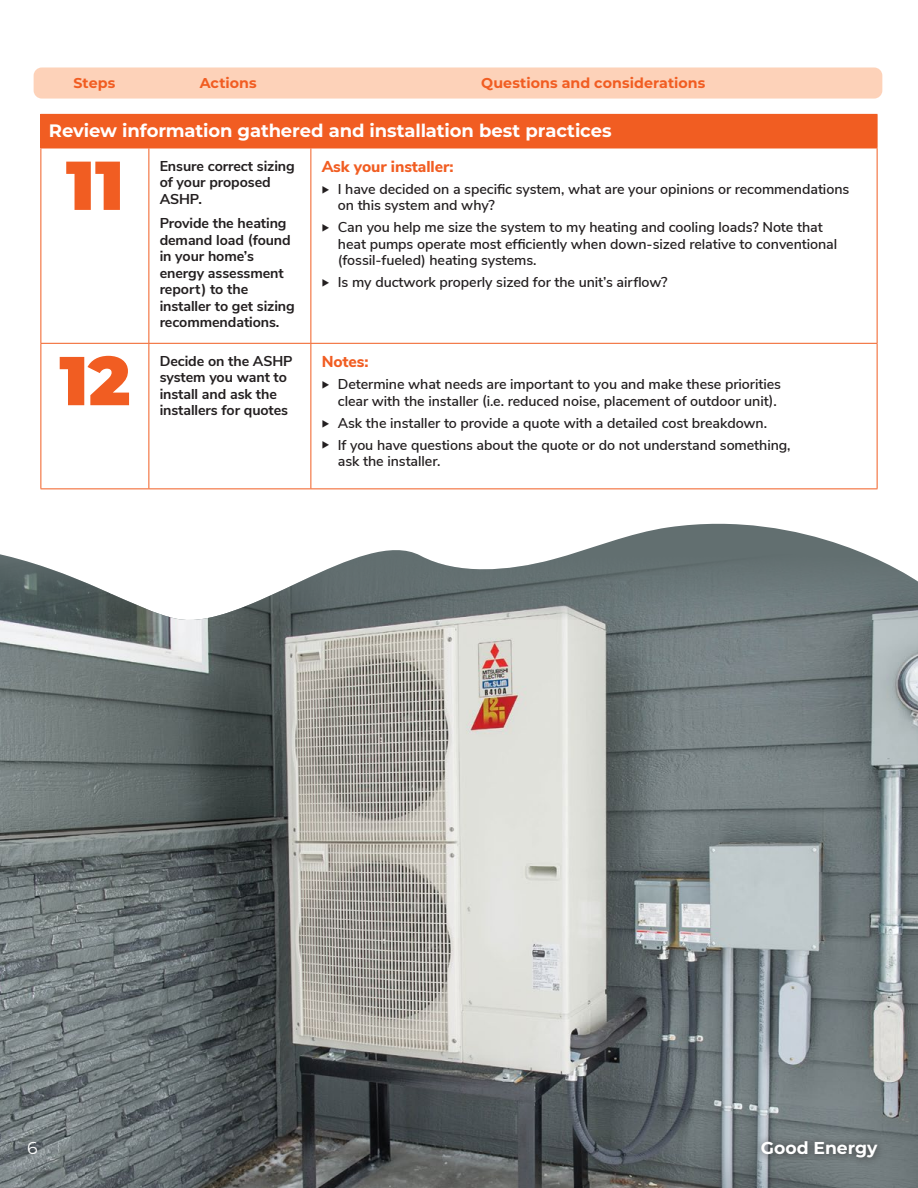
<style>
.page{position:relative;width:918px;height:1188px;background:#fff}
.page>*{position:absolute;margin:0;border:0;box-sizing:border-box;transform-origin:0 0}
.t1{font:900 69px "Montserrat";color:#f15d22}
.t2{font:700 18px "Montserrat";letter-spacing:-.01em;color:#fff}
.t3{font:700 17.25px "Montserrat";color:#fff}
.t4{font:17.25px "Montserrat";color:#fff}
.t5{font:800 15.75px "Nunito Sans";letter-spacing:-.005em;color:#f15d22}
.t6{font:600 14.25px/16.5px "Nunito Sans";letter-spacing:-.005em;color:#231f20}
.t7{font:700 14.25px/16.5px "Nunito Sans";letter-spacing:-.005em;color:#231f20}
.t8{font:700 14.25px "Montserrat";letter-spacing:.005em;color:#f15d22}
</style>
<div class="page">
<svg style="left:370px;top:523px;width:495px;height:31px"></svg>
<img style="left:0;top:554px;width:918px;height:634px">
<div style="left:41px;top:114px;width:836px;height:34px;background:#f15d22"></div>
<hr style="left:40px;top:114px;width:109px;height:1px;background:#f15d22">
<hr style="left:40px;top:115px;width:1px;height:33px;background:#f15d22">
<hr style="left:311px;top:114px;width:567px;height:1px;background:#f15d22">
<hr style="left:877px;top:115px;width:1px;height:33px;background:#f15d22">
<hr style="left:40px;top:148px;width:109px;height:1px;background:#f15d22">
<hr style="left:40px;top:148px;width:1px;height:195px;background:#f15d22">
<hr style="left:149px;top:148px;width:162px;height:1px;background:#f15d22">
<hr style="left:148px;top:148px;width:1px;height:195px;background:#f15d22">
<hr style="left:311px;top:148px;width:567px;height:1px;background:#f15d22">
<hr style="left:310px;top:148px;width:1px;height:195px;background:#f15d22">
<hr style="left:877px;top:148px;width:1px;height:195px;background:#f15d22">
<hr style="left:40px;top:343px;width:109px;height:1px;background:#f15d22">
<hr style="left:40px;top:344px;width:1px;height:144px;background:#f15d22">
<hr style="left:149px;top:343px;width:162px;height:1px;background:#f15d22">
<hr style="left:148px;top:344px;width:1px;height:144px;background:#f15d22">
<hr style="left:311px;top:343px;width:567px;height:1px;background:#f15d22">
<hr style="left:310px;top:344px;width:1px;height:144px;background:#f15d22">
<hr style="left:877px;top:344px;width:1px;height:144px;background:#f15d22">
<hr style="left:40px;top:488px;width:109px;height:1px;background:#f15d22">
<hr style="left:149px;top:488px;width:162px;height:1px;background:#f15d22">
<hr style="left:311px;top:488px;width:567px;height:1px;background:#f15d22">
<div style="left:34px;top:68px;width:848px;height:31px;background:#fdd2b9;border-radius:8px"></div>
<div style="left:753px;top:1134px;width:132px;height:32px;background:#231f20;opacity:.75"></div>
<p class="t8" style="left:73px;top:72px;width:43px">Steps</p>
<p class="t8" style="left:200px;top:72px;width:59px">Actions</p>
<p class="t8" style="left:481px;top:72px;width:226px">Questions and considerations</p>
<p class="t2" style="left:49px;top:118px;width:564px">Review information gathered and installation best practices</p>
<h1 class="t1" style="left:66px;top:134px;width:59px">11</h1>
<p class="t7" style="left:160px;top:156px;width:137px">Ensure correct sizing of your proposed<br>ASHP.</p>
<p class="t7" style="left:160px;top:214px;width:137px">Provide the heating demand load (found in your home’s energy assessment report) to the installer to get sizing recommendations.</p>
<p class="t5" style="left:322px;top:155px;width:134px">Ask your installer:</p>
<p class="t6" style="left:338px;top:180px;width:513px;text-indent:-16px">◆ I have decided on a specific system, what are your opinions or recommendations on this system and why?</p>
<p class="t6" style="left:338px;top:218px;width:501px;text-indent:-16px">◆ Can you help me size the system to my heating and cooling loads? Note that heat pumps operate most efficiently when down-sized relative to conventional (fossil-fueled) heating systems.</p>
<p class="t6" style="left:322px;top:273px;width:347px">◆ Is my ductwork properly sized for the unit’s airflow?</p>
<h1 class="t1" style="left:59px;top:329px;width:73px">12</h1>
<p class="t7" style="left:160px;top:352px;width:134px">Decide on the ASHP system you want to install and ask the installers for quotes</p>
<p class="t5" style="left:322px;top:350px;width:48px">Notes:</p>
<p class="t6" style="left:338px;top:375px;width:445px;text-indent:-16px">◆ Determine what needs are important to you and make these priorities clear with the installer (i.e. reduced noise, placement of outdoor unit).</p>
<p class="t6" style="left:322px;top:414px;width:447px">◆ Ask the installer to provide a quote with a detailed cost breakdown.</p>
<p class="t6" style="left:338px;top:435px;width:454px;text-indent:-16px">◆ If you have questions about the quote or do not understand something, ask the installer.</p>
<p class="t4" style="left:27px;top:1136px;width:12px">6</p>
<p class="t3" style="left:761px;top:1136px;width:118px">Good Energy</p>
</div>
